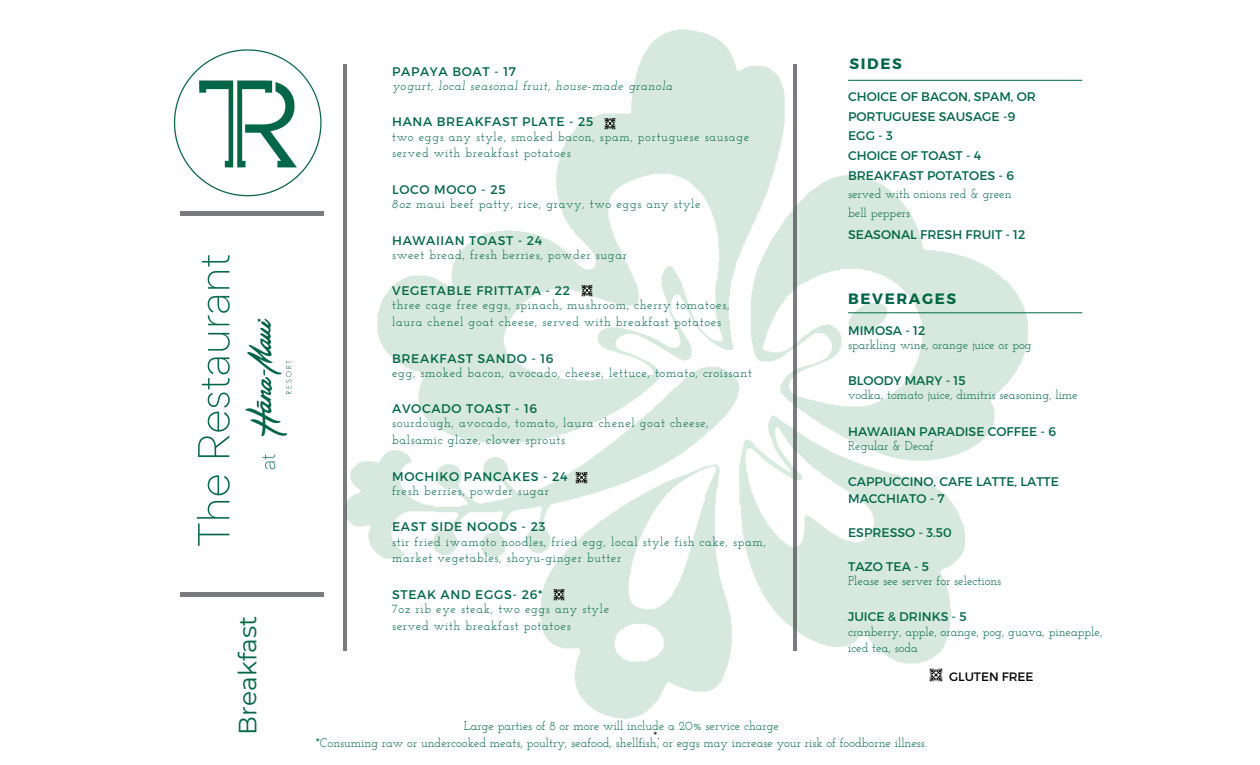
<style>
.page{position:relative;width:1260px;height:765px;background:#fff}
.page>*{position:absolute;margin:0;border:0;box-sizing:border-box;transform-origin:0 0}
.t1{font:24.88px "Montserrat";color:#016746}
.t2{font:700 15px "Montserrat";letter-spacing:.11em;color:#016746}
.t3{font:12.5px/16.9px "Josefin Slab";letter-spacing:.05em;color:#016746}
.t4{font:12.5px/16.9px "Josefin Slab";color:#016746}
.t5{font:12.5px/19.8px "Montserrat";color:#016746}
.t6{font:12.5px "Montserrat";letter-spacing:.05em;color:#016746}
.t7{font:italic 12.5px "Josefin Slab";letter-spacing:.05em;color:#016746}
.t8{font:12.25px "Montserrat";color:#000}
.t9{font:10px "Montserrat";color:#000}
.s1{font-style:italic}
</style>
<div class="page">
<img style="left:190px;top:29px;width:893px;height:690px">
<hr style="left:343px;top:64px;width:4px;height:586px;background:#797b7e">
<hr style="left:793px;top:64px;width:4px;height:586px;background:#797b7e">
<hr style="left:180px;top:212px;width:144px;height:3px;background:#4d4f53">
<svg style="left:930px;top:669px;width:13px;height:13px"></svg>
<img style="left:190px;top:242px;width:115px;height:317px">
<hr style="left:180px;top:593px;width:144px;height:3px;background:#4d4f53">
<img style="left:173px;top:47px;width:151px;height:153px">
<hr style="left:848px;top:80px;width:234px;height:1px;background:#016746">
<hr style="left:848px;top:312px;width:234px;height:1px;background:#016746">
<svg style="left:582px;top:285px;width:11px;height:11px"></svg>
<svg style="left:576px;top:472px;width:11px;height:11px"></svg>
<svg style="left:553px;top:589px;width:12px;height:11px"></svg>
<svg style="left:604px;top:118px;width:12px;height:11px"></svg>
<p class="t1" style="left:232px;top:735px;width:120px;rotate:-90deg">Breakfast</p>
<p class="t6" style="left:392px;top:63px;width:125px">PAPAYA BOAT - 17</p>
<p class="t7" style="left:392px;top:81px;width:282px">yogurt, local seasonal fruit, house-made granola</p>
<p class="t6" style="left:392px;top:114px;width:203px">HANA BREAKFAST PLATE - 25</p>
<p class="t3" style="left:392px;top:129px;width:359px">two eggs any style, smoked bacon, spam, portuguese sausage</p>
<p class="t3" style="left:392px;top:146px;width:180px">served with breakfast potatoes</p>
<p class="t6" style="left:392px;top:181px;width:115px">LOCO MOCO - 25</p>
<p class="t3" style="left:392px;top:196px;width:310px"><span class="s1">8oz</span> maui beef patty, rice, gravy, two eggs any style</p>
<p class="t6" style="left:392px;top:232px;width:152px">HAWAIIAN TOAST - 24</p>
<p class="t3" style="left:392px;top:247px;width:236px">sweet bread, fresh berries, powder sugar</p>
<p class="t6" style="left:392px;top:283px;width:179px">VEGETABLE FRITTATA - 22</p>
<p class="t3" style="left:392px;top:298px;width:339px">three cage free eggs, spinach, mushroom, cherry tomatoes,</p>
<p class="t3" style="left:392px;top:315px;width:330px">laura chenel goat cheese, served with breakfast potatoes</p>
<p class="t6" style="left:392px;top:350px;width:163px">BREAKFAST SANDO - 16</p>
<p class="t3" style="left:392px;top:365px;width:361px">egg, smoked bacon, avocado, cheese, lettuce, tomato, croissant</p>
<p class="t6" style="left:392px;top:401px;width:147px">AVOCADO TOAST - 16</p>
<p class="t3" style="left:392px;top:416px;width:318px">sourdough, avocado, tomato, laura chenel goat cheese,</p>
<p class="t3" style="left:392px;top:433px;width:174px">balsamic glaze, clover sprouts</p>
<p class="t6" style="left:392px;top:468px;width:177px">MOCHIKO PANCAKES - 24</p>
<p class="t3" style="left:392px;top:483px;width:158px">fresh berries, powder sugar</p>
<p class="t6" style="left:392px;top:519px;width:155px">EAST SIDE NOODS - 23</p>
<p class="t3" style="left:392px;top:534px;width:375px">stir fried iwamoto noodles, fried egg, local style fish cake, spam, market vegetables, shoyu-ginger butter</p>
<p class="t6" style="left:392px;top:586px;width:152px">STEAK AND EGGS- 26*</p>
<p class="t3" style="left:392px;top:601px;width:219px">7oz rib eye steak, two eggs any style</p>
<p class="t3" style="left:392px;top:618px;width:180px">served with breakfast potatoes</p>
<p class="t2" style="left:850px;top:54px;width:54px">SIDES</p>
<p class="t5" style="left:848px;top:86px;width:189px">CHOICE OF BACON, SPAM, OR<br>PORTUGUESE SAUSAGE -9</p>
<p class="t5" style="left:848px;top:126px;width:46px">EGG - 3</p>
<p class="t5" style="left:848px;top:145px;width:135px">CHOICE OF TOAST - 4</p>
<p class="t5" style="left:848px;top:165px;width:167px">BREAKFAST POTATOES - 6</p>
<p class="t4" style="left:848px;top:186px;width:165px">served with onions red &amp; green</p>
<h2 class="t4" style="left:848px;top:206px;width:64px">bell peppers</h2>
<p class="t5" style="left:848px;top:224px;width:179px">SEASONAL FRESH FRUIT - 12</p>
<p class="t2" style="left:848px;top:289px;width:110px">BEVERAGES</p>
<p class="t5" style="left:848px;top:320px;width:79px">MIMOSA - 12</p>
<p class="t4" style="left:848px;top:337px;width:185px">sparkling wine, orange juice or pog</p>
<p class="t5" style="left:848px;top:370px;width:119px">BLOODY MARY - 15</p>
<p class="t4" style="left:848px;top:388px;width:231px">vodka, tomato juice, dimitris seasoning, lime</p>
<h3 class="t5" style="left:848px;top:421px;width:210px">HAWAIIAN PARADISE COFFEE - 6</h3>
<h3 class="t4" style="left:848px;top:438px;width:87px">Regular &amp; Decaf</h3>
<p class="t5" style="left:848px;top:473px;width:212px;line-height:16.9px">CAPPUCCINO, CAFE LATTE, LATTE<br>MACCHIATO - 7</p>
<p class="t5" style="left:848px;top:522px;width:105px">ESPRESSO - 3.50</p>
<p class="t5" style="left:848px;top:556px;width:83px">TAZO TEA - 5</p>
<p class="t4" style="left:848px;top:573px;width:155px">Please see server for selections</p>
<p class="t5" style="left:848px;top:607px;width:120px">JUICE &amp; DRINKS - 5</p>
<h3 class="t4" style="left:848px;top:624px;width:256px">cranberry, apple, orange, pog, guava, pineapple, iced tea, soda</h3>
<p class="t8" style="left:949px;top:669px;width:86px">GLUTEN FREE</p>
<p class="t4" style="left:464px;top:719px;width:317px">Large parties of 8 or more will include a 20% service charge</p>
<p class="t4" style="left:316px;top:735px;width:613px">*Consuming raw or undercooked meats, poultry, seafood, shellfish, or eggs may increase your risk of foodborne illness.</p>
<p class="t9" style="left:654px;top:729px;width:7px">*.</p>
</div>
